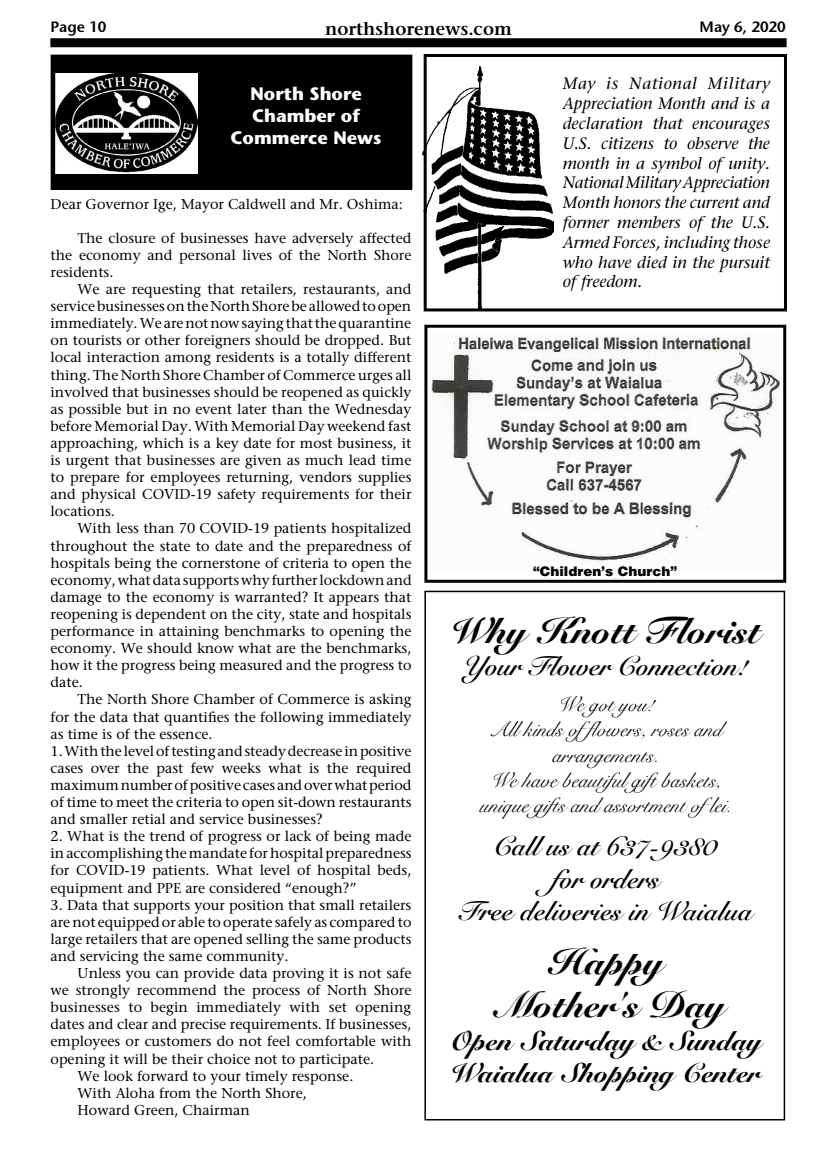
<style>
.page{position:relative;width:837px;height:1161px;background:#fff}
.page>*{position:absolute;margin:0;border:0;box-sizing:border-box;transform-origin:0 0}
.t1{font:900 36px/43.2px "Snell Roundhand";color:#000;text-align:center}
.t2{font:700 27px/32.4px "Snell Roundhand";color:#000;text-align:center}
.t3{font:900 27px/32.4px "Snell Roundhand";color:#000}
.t4{font:21px/25.2px "Snell Roundhand";color:#000;text-align:center}
.t5{font:700 18px/21.6px "Stone Sans";color:#fff;text-align:center}
.t6{font:600 18px "Stone Serif";color:#000}
.t7{font:italic 16.5px/19.8px "Stone Serif";color:#000;text-align:justify}
.t8{font:600 15px "Stone Sans";color:#000}
.t9{font:14.25px/17.1px "Stone Serif";color:#000;text-align:justify}
.t10{font:900 13.5px "Helvetica";color:#000}
</style>
<div class="page">
<div style="left:50px;top:38px;width:737px;height:9px;background:#000"></div>
<div style="left:51px;top:55px;width:361px;height:134px;background:#000"></div>
<div style="left:51px;top:55px;width:361px;height:135px;border:1px solid #000"></div>
<img style="left:55px;top:73px;width:143px;height:101px">
<div style="left:424px;top:591px;width:361px;height:529px;border:2px solid #000"></div>
<img style="left:431px;top:334px;width:351px;height:228px">
<div style="left:424px;top:325px;width:362px;height:258px;border:3px solid #000"></div>
<div style="left:424px;top:54px;width:363px;height:257px;border:3px solid #000"></div>
<img style="left:422px;top:67px;width:132px;height:243px">
<p class="t8" style="left:50px;top:18px;width:58px">Page 10</p>
<p class="t6" style="left:325px;top:17px;width:188px">northshorenews.com</p>
<p class="t8" style="left:700px;top:18px;width:88px">May 6, 2020</p>
<p class="t5" style="left:231px;top:83px;width:153px">North Shore<br>Chamber of<br>Commerce News</p>
<p class="t9" style="left:51px;top:195px;width:354px">Dear Governor Ige, Mayor Caldwell and Mr. Oshima:</p>
<p class="t9" style="left:51px;top:229px;width:362px;text-indent:27px">The closure of businesses have adversely affected the economy and personal lives of the North Shore residents.</p>
<p class="t9" style="left:51px;top:280px;width:362px;text-indent:27px">We are requesting that retailers, restaurants, and service businesses on the North Shore be allowed to open immediately. We are not now saying that the quarantine on tourists or other foreigners should be dropped. But local interaction among residents is a totally different thing. The North Shore Chamber of Commerce urges all involved that businesses should be reopened as quickly as possible but in no event later than the Wednesday before Memorial Day. With Memorial Day weekend fast approaching, which is a key date for most business, it is urgent that businesses are given as much lead time to prepare for employees returning, vendors supplies and physical COVID-19 safety requirements for their locations.</p>
<p class="t9" style="left:51px;top:520px;width:363px;text-indent:27px">With less than 70 COVID-19 patients hospitalized throughout the state to date and the preparedness of hospitals being the cornerstone of criteria to open the economy, what data supports why further lockdown and damage to the economy is warranted? It appears that reopening is dependent on the city, state and hospitals performance in attaining benchmarks to opening the economy. We should know what are the benchmarks, how it the progress being measured and the progress to date.</p>
<p class="t9" style="left:51px;top:691px;width:362px;text-indent:27px">The North Shore Chamber of Commerce is asking for the data that quantifies the following immediately as time is of the essence.</p>
<p class="t9" style="left:51px;top:742px;width:362px">1. With the level of testing and steady decrease in positive cases over the past few weeks what is the required maximum number of positive cases and over what period of time to meet the criteria to open sit-down restaurants and smaller retial and service businesses?</p>
<p class="t9" style="left:51px;top:828px;width:363px">2. What is the trend of progress or lack of being made in accomplishing the mandate for hospital preparedness for COVID-19 patients. What level of hospital beds, equipment and PPE are considered “enough?”</p>
<p class="t9" style="left:51px;top:896px;width:362px">3. Data that supports your position that small retailers are not equipped or able to operate safely as compared to large retailers that are opened selling the same products and servicing the same community.</p>
<p class="t9" style="left:78px;top:964px;width:335px">Unless you can provide data proving it is not safe</p>
<p class="t9" style="left:51px;top:982px;width:362px">we strongly recommend the process of North Shore</p>
<p class="t9" style="left:51px;top:999px;width:362px">businesses to begin immediately with set opening</p>
<p class="t9" style="left:51px;top:1016px;width:362px">dates and clear and precise requirements. If businesses,</p>
<p class="t9" style="left:51px;top:1033px;width:362px">employees or customers do not feel comfortable with</p>
<p class="t9" style="left:51px;top:1050px;width:325px">opening it will be their choice not to participate.</p>
<p class="t9" style="left:78px;top:1067px;width:277px">We look forward to your timely response.</p>
<p class="t9" style="left:78px;top:1084px;width:231px">With Aloha from the North Shore,</p>
<p class="t9" style="left:78px;top:1101px;width:174px">Howard Green, Chairman</p>
<p class="t7" style="left:563px;top:74px;width:209px">May is National Military Appreciation Month and is a declaration that encourages U.S. citizens to observe the month in a symbol of unity.<br>National Military Appreciation Month honors the current and former members of the U.S.<br>Armed Forces, including those who have died in the pursuit of freedom.</p>
<p class="t10" style="left:533px;top:563px;width:146px">“Children’s Church”</p>
<h1 class="t1" style="left:452px;top:609px;width:310px">Why Knott Florist</h1>
<h2 class="t2" style="left:464px;top:649px;width:285px">Your Flower Connection!</h2>
<h3 class="t4" style="left:480px;top:691px;width:253px">We got you!<br>All kinds offlowers, roses and arrangements.<br>We have beautiful gift baskets, unique gifts and assortment oflei.</h3>
<h2 class="t2" style="left:459px;top:829px;width:295px">Call us at 637-9380<br>for orders<br>Free deliveries in Waialua</h2>
<h1 class="t1" style="left:498px;top:940px;width:228px">Happy<br>Mother's Day</h1>
<h2 class="t3" style="left:450px;top:1024px;width:312px">Open Saturday &amp; Sunday<br>Waialua Shopping Center</h2>
</div>
